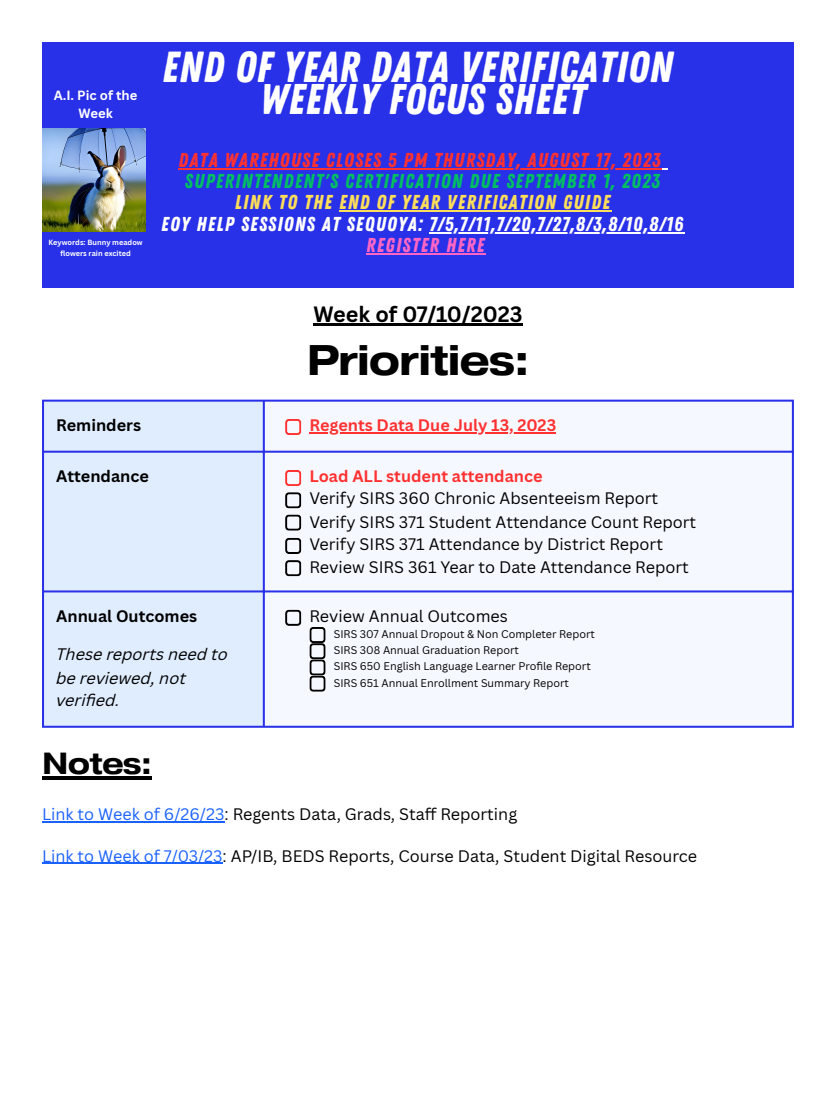
<style>
.page{position:relative;width:836px;height:1103px;background:#fff}
.page>*{position:absolute;margin:0;border:0;box-sizing:border-box;transform-origin:0 0}
.t1{font:43.35px "Zing Rust Base";letter-spacing:.015em;color:#fff}
.t2{font:42.9px "Zing Rust Base";letter-spacing:.015em;color:#fff}
.t3{font:700 42.6px "Pragmatica Ext";letter-spacing:-.025em;color:#000}
.t4{font:700 30.45px "Pragmatica Ext";letter-spacing:-.025em;color:#000}
.t5{font:700 21.6px "Canva Sans";color:#000}
.t6{font:20.1px "Zing Rust Base";letter-spacing:.06em;color:#fff}
.t7{font:20.1px "Zing Rust Base";letter-spacing:.06em;color:#00bf63}
.t8{font:20.1px "Zing Rust Base";letter-spacing:.06em;color:#ff3131}
.t9{font:20.1px "Zing Rust Base";letter-spacing:.06em;color:#ffde59}
.t10{font:20.1px "Zing Rust Base";letter-spacing:.06em;color:#ff66c4}
.t11{font:16.2px "Canva Sans";color:#000}
.t12{font:700 16.2px "Canva Sans";color:#ff3131}
.t13{font:italic 16.2px/22.8px "Canva Sans";color:#000}
.t14{font:700 16.2px "Canva Sans";color:#000}
.t15{font:700 13.05px/18px "Canva Sans";color:#fff;text-align:center}
.t16{font:10.8px "Canva Sans";color:#000}
.t17{font:700 7.35px/10.2px "Canva Sans";color:#fff;text-align:center}
.s1{color:#1a62ff}
</style>
<div class="page">
<hr style="left:313px;top:324px;width:209px;height:2px;background:#000">
<hr style="left:42px;top:776px;width:110px;height:3px;background:#000">
<hr style="left:42px;top:821px;width:182px;height:1px;background:#1a62ff">
<hr style="left:42px;top:862px;width:180px;height:1px;background:#1a62ff">
<div style="left:42px;top:42px;width:751px;height:245px;background:#2830e8"></div>
<img style="left:42px;top:128px;width:103px;height:103px">
<hr style="left:178px;top:168px;width:484px;height:2px;background:#ff3131">
<hr style="left:339px;top:210px;width:272px;height:2px;background:#ffde59">
<hr style="left:429px;top:232px;width:255px;height:1px;background:#fff">
<hr style="left:366px;top:253px;width:119px;height:2px;background:#ff66c4">
<div style="left:44px;top:402px;width:219px;height:324px;background:#e0edff"></div>
<div style="left:265px;top:422px;width:526px;height:304px;background:#f5f9ff"></div>
<hr style="left:309px;top:432px;width:247px;height:1px;background:#ff3131">
<svg style="left:285px;top:419px;width:16px;height:16px"></svg>
<svg style="left:285px;top:470px;width:16px;height:16px"></svg>
<svg style="left:285px;top:492px;width:16px;height:16px"></svg>
<svg style="left:285px;top:514px;width:16px;height:17px"></svg>
<svg style="left:285px;top:538px;width:16px;height:16px"></svg>
<svg style="left:285px;top:560px;width:16px;height:16px"></svg>
<svg style="left:285px;top:610px;width:16px;height:16px"></svg>
<svg style="left:309px;top:627px;width:16px;height:65px"></svg>
<hr style="left:42px;top:402px;width:2px;height:324px;background:#2930e8">
<hr style="left:263px;top:402px;width:2px;height:324px;background:#2930e8">
<hr style="left:791px;top:402px;width:2px;height:324px;background:#2930e8">
<hr style="left:42px;top:400px;width:751px;height:2px;background:#2930e8">
<hr style="left:42px;top:451px;width:751px;height:2px;background:#2930e8">
<hr style="left:42px;top:590px;width:751px;height:2px;background:#2930e8">
<hr style="left:42px;top:726px;width:751px;height:2px;background:#2930e8">
<p class="t15" style="left:54px;top:86px;width:85px">A.I. Pic of the<br>Week</p>
<p class="t17" style="left:48px;top:237px;width:96px">Keywords: Bunny meadow flowers rain excited</p>
<p class="t1" style="left:162px;top:41px;width:512px">END OF YEAR DATA VERIFICATION</p>
<p class="t2" style="left:260px;top:75px;width:327px">WEEKLY FOCUS SHEET</p>
<p class="t8" style="left:178px;top:148px;width:483px">DATA WAREHOUSE CLOSES 5 PM THURSDAY, AUGUST 17, 2023</p>
<p class="t7" style="left:185px;top:169px;width:476px">SUPERINTENDENT'S CERTIFICATION DUE SEPTEMBER 1, 2023</p>
<p class="t9" style="left:235px;top:191px;width:376px">LINK TO THE END OF YEAR VERIFICATION GUIDE</p>
<p class="t6" style="left:161px;top:212px;width:523px">EOY HELP SESSIONS AT SEQUOYA: 7/5,7/11,7/20,7/27,8/3,8/10,8/16</p>
<p class="t10" style="left:366px;top:233px;width:120px">REGISTER HERE</p>
<p class="t5" style="left:313px;top:298px;width:210px">Week of 07/10/2023</p>
<p class="t3" style="left:307px;top:332px;width:225px">Priorities:</p>
<p class="t14" style="left:56px;top:414px;width:86px">Reminders</p>
<p class="t12" style="left:309px;top:414px;width:248px">Regents Data Due July 13, 2023</p>
<p class="t14" style="left:56px;top:465px;width:94px">Attendance</p>
<p class="t12" style="left:309px;top:465px;width:235px">Load ALL student attendance</p>
<p class="t11" style="left:309px;top:487px;width:350px">Verify SIRS 360 Chronic Absenteeism Report</p>
<p class="t11" style="left:309px;top:510px;width:388px">Verify SIRS 371 Student Attendance Count Report</p>
<p class="t11" style="left:309px;top:533px;width:355px">Verify SIRS 371 Attendance by District Report</p>
<p class="t11" style="left:309px;top:556px;width:381px">Review SIRS 361 Year to Date Attendance Report</p>
<p class="t14" style="left:56px;top:604px;width:142px">Annual Outcomes</p>
<p class="t13" style="left:56px;top:645px;width:173px">These reports need to be reviewed, not<br>verifi ed.</p>
<p class="t11" style="left:309px;top:604px;width:200px">Review Annual Outcomes</p>
<p class="t16" style="left:334px;top:626px;width:263px">SIRS 307 Annual Dropout &amp; Non Completer Report</p>
<p class="t16" style="left:334px;top:643px;width:187px">SIRS 308 Annual Graduation Report</p>
<p class="t16" style="left:334px;top:659px;width:258px">SIRS 650 English Language Learner Profi le Report</p>
<p class="t16" style="left:334px;top:675px;width:237px">SIRS 651 Annual Enrollment Summary Report</p>
<p class="t4" style="left:42px;top:744px;width:112px">Notes:</p>
<p class="t11" style="left:42px;top:803px;width:477px"><span class="s1">Link to Week of 6/26/23</span>: Regents Data, Grads, Staff Reporting</p>
<p class="t11" style="left:42px;top:844px;width:656px"><span class="s1">Link to Week of 7/03/23</span>: AP/IB, BEDS Reports, Course Data, Student Digital Resource</p>
</div>
